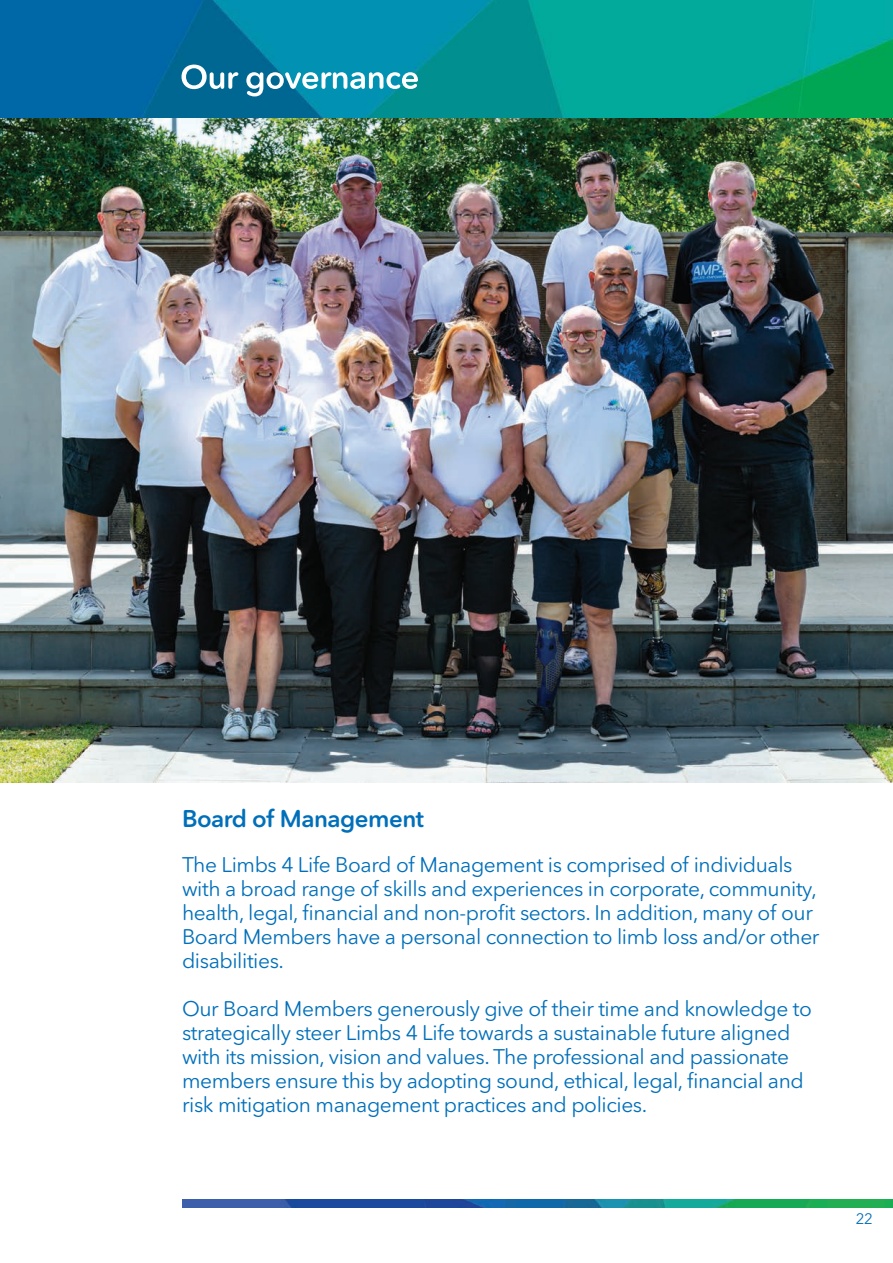
<style>
.page{position:relative;width:893px;height:1263px;background:#fff}
.page>*{position:absolute;margin:0;border:0;box-sizing:border-box;transform-origin:0 0}
.t1{font:600 24px "Avenir Next Rounded Std";letter-spacing:-.02em;color:#006fba}
.t2{font:21px/24px "Avenir Next Rounded Std";letter-spacing:-.02em;color:#006fba}
.t3{font:15px "Avenir Next Rounded Std";color:#006fba}
</style>
<div class="page">
<img style="left:182px;top:1200px;width:711px;height:7px">
<img style="left:0;top:0;width:893px;height:782px">
<svg style="left:182px;top:65px;width:236px;height:31px"></svg>
<p class="t1" style="left:182px;top:804px;width:243px">Board of Management</p>
<p class="t2" style="left:182px;top:852px;width:639px">The Limbs 4 Life Board of Management is comprised of individuals with a broad range of skills and experiences in corporate, community, health, legal, financial and non-profit sectors. In addition, many of our Board Members have a personal connection to limb loss and/or other disabilities.</p>
<p class="t2" style="left:182px;top:996px;width:631px">Our Board Members generously give of their time and knowledge to strategically steer Limbs 4 Life towards a sustainable future aligned with its mission, vision and values. The professional and passionate members ensure this by adopting sound, ethical, legal, financial and risk mitigation management practices and policies.</p>
<p class="t3" style="left:856px;top:1210px;width:19px">22</p>
</div>
